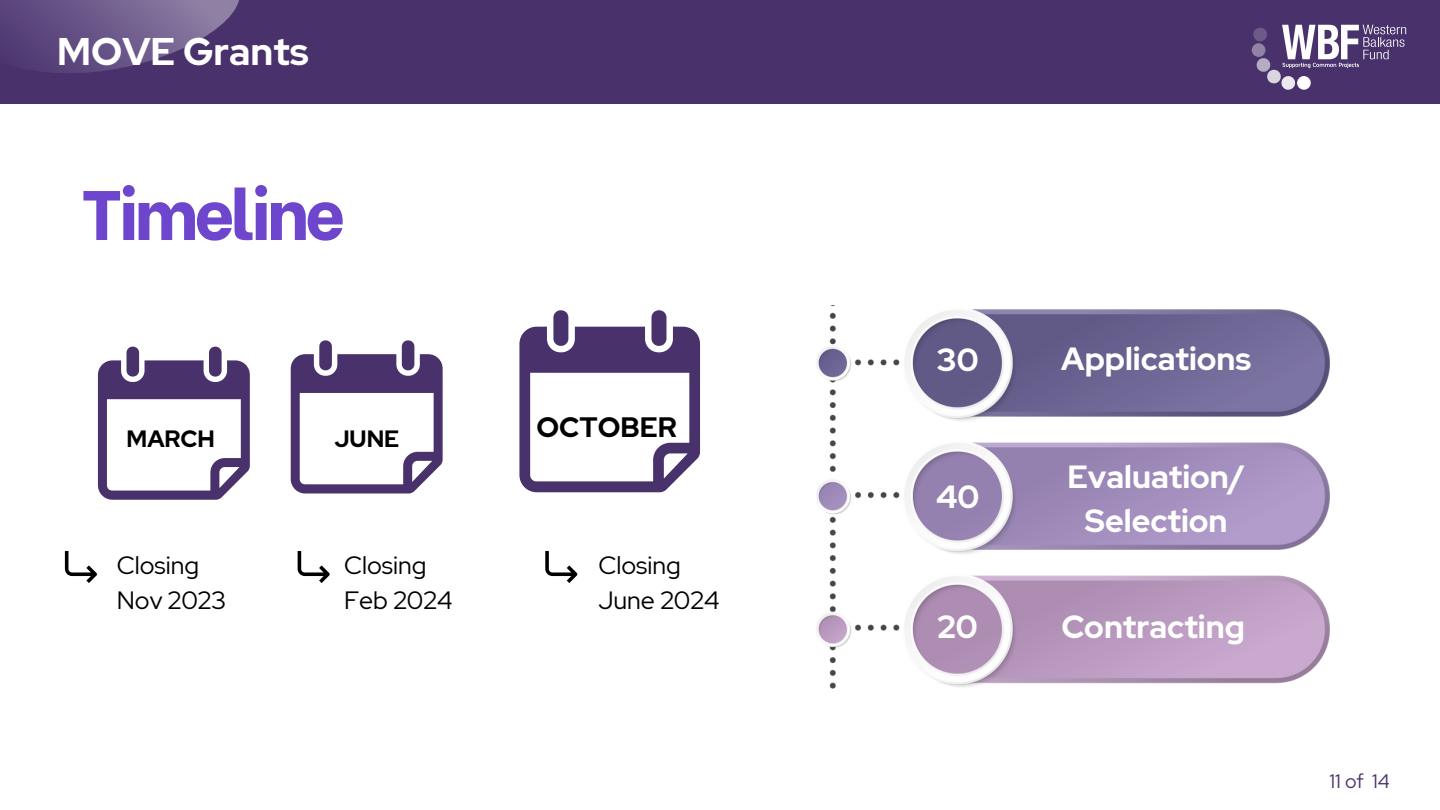
<style>
.page{position:relative;width:1440px;height:810px;background:#fff}
.page>*{position:absolute;margin:0;border:0;box-sizing:border-box;transform-origin:0 0}
.t1{font:800 70px "Be Vietnam";letter-spacing:-.06em;color:#6e46ce}
.t2{font:700 38.5px "Red Hat Display";color:#fff}
.t3{font:700 32px "Red Hat Display";color:#fff}
.t4{font:700 28px "Red Hat Display";color:#000}
.t5{font:25px "Red Hat Display";color:#000}
.t6{font:700 23.6px "Red Hat Display";color:#000}
.t7{font:19.4px "Red Hat Display";color:#49326b}
</style>
<div class="page">
<div style="left:0;top:0;width:1440px;height:104px;background:#49326b"></div>
<svg style="left:0;top:0;width:239px;height:73px"></svg>
<svg style="left:1253px;top:25px;width:153px;height:65px"></svg>
<img style="left:816px;top:306px;width:513px;height:383px">
<svg style="left:519px;top:327px;width:181px;height:165px"></svg>
<div style="left:553px;top:310px;width:15px;height:36px;background:#49326b;border-radius:7px"></div>
<div style="left:652px;top:310px;width:14px;height:36px;background:#49326b;border-radius:7px"></div>
<svg style="left:98px;top:360px;width:152px;height:140px"></svg>
<div style="left:127px;top:347px;width:12px;height:30px;background:#49326b;border-radius:6px"></div>
<div style="left:209px;top:347px;width:13px;height:30px;background:#49326b;border-radius:6px"></div>
<svg style="left:291px;top:354px;width:152px;height:140px"></svg>
<div style="left:319px;top:340px;width:13px;height:30px;background:#49326b;border-radius:6px"></div>
<div style="left:402px;top:340px;width:12px;height:30px;background:#49326b;border-radius:6px"></div>
<svg style="left:65px;top:551px;width:32px;height:32px"></svg>
<svg style="left:298px;top:551px;width:32px;height:32px"></svg>
<svg style="left:545px;top:551px;width:33px;height:32px"></svg>
<p class="t2" style="left:57px;top:26px;width:253px">MOVE Grants</p>
<p class="t1" style="left:81px;top:156px;width:266px">Timeline</p>
<p class="t6" style="left:127px;top:423px;width:90px">MARCH</p>
<p class="t6" style="left:334px;top:423px;width:67px">JUNE</p>
<p class="t5" style="left:117px;top:549px;width:84px">Closing</p>
<p class="t5" style="left:117px;top:583px;width:111px">Nov 2023</p>
<p class="t5" style="left:344px;top:549px;width:84px">Closing</p>
<p class="t5" style="left:344px;top:583px;width:110px">Feb 2024</p>
<p class="t4" style="left:537px;top:408px;width:142px">OCTOBER</p>
<p class="t5" style="left:598px;top:549px;width:84px">Closing</p>
<p class="t5" style="left:598px;top:583px;width:123px">June 2024</p>
<p class="t3" style="left:937px;top:339px;width:43px">30</p>
<p class="t3" style="left:936px;top:475px;width:45px">40</p>
<p class="t3" style="left:938px;top:606px;width:42px">20</p>
<p class="t3" style="left:1061px;top:337px;width:192px">Applications</p>
<p class="t3" style="left:1067px;top:455px;width:179px">Evaluation/</p>
<p class="t3" style="left:1085px;top:500px;width:144px">Selection</p>
<p class="t3" style="left:1061px;top:606px;width:185px">Contracting</p>
<p class="t7" style="left:1330px;top:769px;width:62px">11 of 14</p>
</div>
